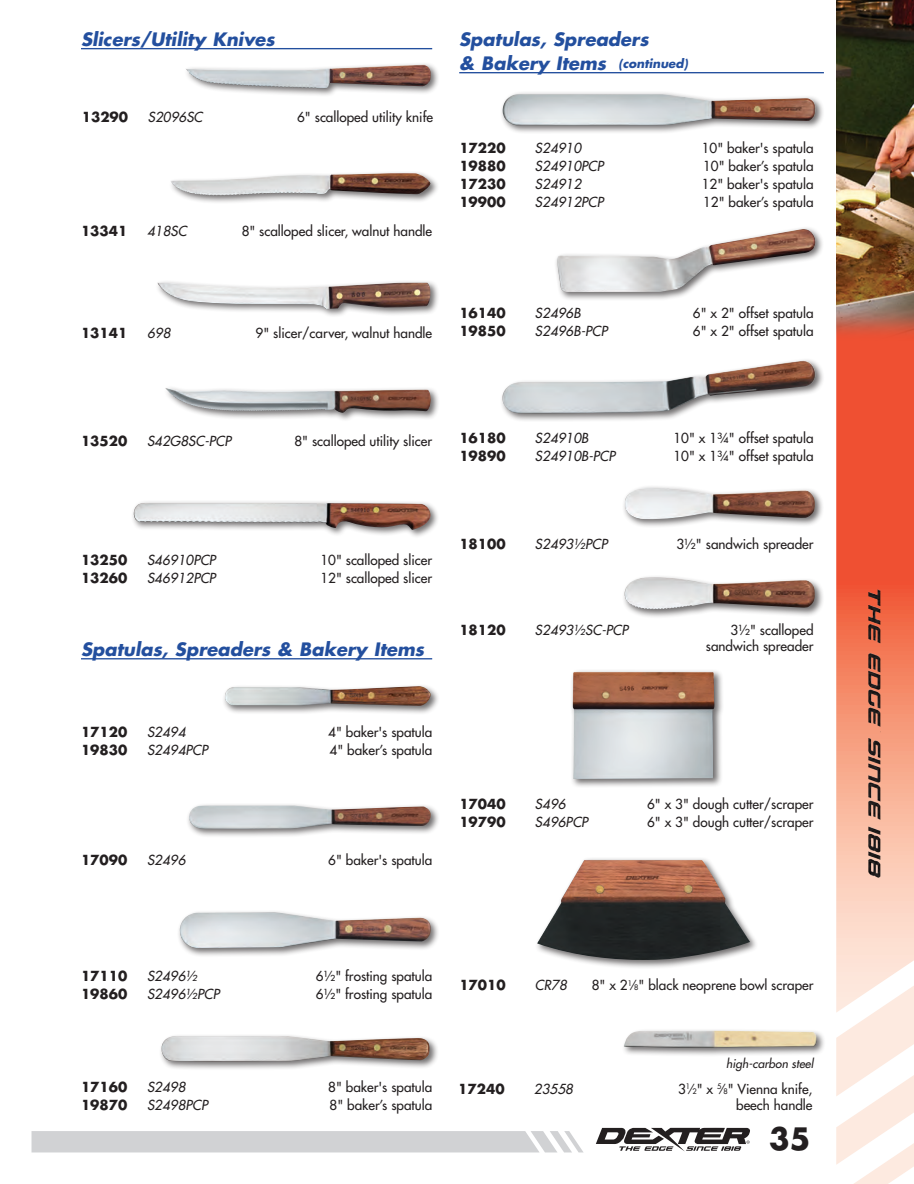
<style>
.page{position:relative;width:914px;height:1184px;background:#fff}
.page>*{position:absolute;margin:0;border:0;box-sizing:border-box;transform-origin:0 0}
.t1{font:700 30px "Futura";color:#231f20}
.t2{font:italic 700 18px/24px "Futura";color:#234f9e}
.t3{font:13.5px/16.2px "Futura";color:#231f20;text-align:right}
.t4{font:italic 13.5px "Futura";color:#231f20}
.t5{font:700 13.5px "Futura";color:#231f20}
.t6{font:italic 12px "Futura";color:#231f20}
.s1{font-size:12px}
.s2{font-size:7.35px}
</style>
<div class="page">
<svg style="left:836px;top:356px;width:78px;height:623px;background:#f4876c"></svg>
<svg style="left:596px;top:1127px;width:154px;height:24px"></svg>
<img style="left:868px;top:589px;width:12px;height:288px">
<div style="left:32px;top:1131px;width:551px;height:21px;background:#d1d2d4"></div>
<img style="left:836px;top:0;width:78px;height:356px">
<hr style="left:81px;top:48px;width:351px;height:1px;background:#234f9e">
<hr style="left:81px;top:658px;width:351px;height:1px;background:#234f9e">
<div style="left:184px;top:62px;width:256px;height:35px;background:#231f20;opacity:.65"></div>
<img style="left:185px;top:65px;width:246px;height:23px">
<div style="left:500px;top:91px;width:324px;height:44px;background:#231f20;opacity:.65"></div>
<img style="left:502px;top:94px;width:314px;height:31px">
<div style="left:554px;top:226px;width:270px;height:75px;background:#231f20;opacity:.65"></div>
<img style="left:556px;top:229px;width:260px;height:63px">
<div style="left:500px;top:358px;width:324px;height:64px;background:#231f20;opacity:.65"></div>
<img style="left:502px;top:361px;width:313px;height:52px">
<div style="left:622px;top:485px;width:202px;height:43px;background:#231f20;opacity:.65"></div>
<img style="left:624px;top:488px;width:191px;height:31px">
<div style="left:622px;top:574px;width:202px;height:44px;background:#231f20;opacity:.65"></div>
<img style="left:624px;top:577px;width:191px;height:32px">
<div style="left:569px;top:669px;width:154px;height:119px;background:#231f20;opacity:.65"></div>
<img style="left:572px;top:671px;width:142px;height:108px">
<div style="left:535px;top:857px;width:223px;height:112px;background:#231f20;opacity:.65"></div>
<img style="left:537px;top:859px;width:213px;height:101px">
<div style="left:621px;top:1027px;width:204px;height:29px;background:#231f20;opacity:.65"></div>
<img style="left:623px;top:1030px;width:194px;height:17px">
<div style="left:168px;top:170px;width:271px;height:35px;background:#231f20;opacity:.65"></div>
<img style="left:170px;top:173px;width:261px;height:23px">
<div style="left:155px;top:280px;width:285px;height:38px;background:#231f20;opacity:.65"></div>
<img style="left:157px;top:283px;width:273px;height:26px">
<div style="left:163px;top:385px;width:277px;height:37px;background:#231f20;opacity:.65"></div>
<img style="left:165px;top:388px;width:266px;height:25px">
<div style="left:131px;top:500px;width:309px;height:39px;background:#231f20;opacity:.65"></div>
<img style="left:134px;top:503px;width:296px;height:27px">
<div style="left:222px;top:683px;width:218px;height:32px;background:#231f20;opacity:.65"></div>
<img style="left:225px;top:686px;width:206px;height:20px">
<div style="left:186px;top:802px;width:254px;height:36px;background:#231f20;opacity:.65"></div>
<img style="left:189px;top:805px;width:242px;height:24px">
<div style="left:177px;top:909px;width:263px;height:48px;background:#231f20;opacity:.65"></div>
<img style="left:180px;top:912px;width:251px;height:36px">
<div style="left:159px;top:1033px;width:280px;height:38px;background:#231f20;opacity:.65"></div>
<img style="left:160px;top:1036px;width:269px;height:25px">
<hr style="left:459px;top:72px;width:364px;height:1px;background:#234f9e">
<svg style="left:908px;top:0;width:6px;height:5px"></svg>
<svg style="left:836px;top:979px;width:78px;height:205px"></svg>
<h2 class="t2" style="left:81px;top:27px;width:195px">Slicers/Utility Knives</h2>
<p class="t5" style="left:82px;top:108px;width:48px">13290</p>
<p class="t4" style="left:148px;top:108px;width:52px">S2096SC</p>
<p class="t3" style="left:297px;top:109px;width:137px">6" scalloped utility knife</p>
<p class="t5" style="left:81px;top:221px;width:48px">13341</p>
<p class="t4" style="left:147px;top:222px;width:41px">418SC</p>
<p class="t3" style="left:242px;top:222px;width:192px">8" scalloped slicer, walnut handle</p>
<p class="t5" style="left:81px;top:323px;width:48px">13141</p>
<p class="t4" style="left:147px;top:324px;width:25px">698</p>
<p class="t3" style="left:255px;top:324px;width:178px">9" slicer/carver, walnut handle</p>
<h2 class="t2" style="left:459px;top:27px;width:230px">Spatulas, Spreaders<br>&amp; Bakery Items <span class="s1">(continued)</span></h2>
<p class="t5" style="left:459px;top:138px;width:48px">17220</p>
<p class="t4" style="left:535px;top:139px;width:48px">S24910</p>
<p class="t3" style="left:701px;top:139px;width:113px">10" baker's spatula</p>
<p class="t5" style="left:459px;top:156px;width:48px">19880</p>
<p class="t4" style="left:535px;top:157px;width:70px">S24910pcp</p>
<p class="t3" style="left:703px;top:157px;width:112px">10" baker’s spatula</p>
<p class="t5" style="left:459px;top:174px;width:48px">17230</p>
<p class="t4" style="left:535px;top:175px;width:48px">S24912</p>
<p class="t3" style="left:701px;top:175px;width:113px">12" baker's spatula</p>
<p class="t5" style="left:459px;top:192px;width:48px">19900</p>
<p class="t4" style="left:535px;top:193px;width:53px">S24912PCP</p>
<p class="t3" style="left:703px;top:193px;width:112px">12" baker’s spatula</p>
<p class="t5" style="left:459px;top:304px;width:48px">16140</p>
<p class="t4" style="left:535px;top:305px;width:47px">S2496B</p>
<p class="t3" style="left:693px;top:305px;width:122px">6" x 2" offset spatula</p>
<p class="t5" style="left:459px;top:322px;width:48px">19850</p>
<p class="t4" style="left:535px;top:323px;width:74px">S2496B-pcp</p>
<p class="t3" style="left:693px;top:323px;width:122px">6" x 2" offset spatula</p>
<p class="t5" style="left:81px;top:432px;width:48px">13520</p>
<p class="t4" style="left:147px;top:432px;width:69px">S42G8SC-PCP</p>
<p class="t3" style="left:294px;top:433px;width:139px">8" scalloped utility slicer</p>
<p class="t5" style="left:459px;top:428px;width:48px">16180</p>
<p class="t4" style="left:535px;top:429px;width:55px">S24910B</p>
<p class="t3" style="left:673px;top:429px;width:142px">10" x 1¾" offset spatula</p>
<p class="t5" style="left:459px;top:446px;width:48px">19890</p>
<p class="t4" style="left:535px;top:447px;width:67px">S24910B-PCP</p>
<p class="t3" style="left:673px;top:447px;width:142px">10" x 1¾" offset spatula</p>
<p class="t5" style="left:81px;top:550px;width:48px">13250</p>
<p class="t4" style="left:147px;top:551px;width:53px">S46910PCP</p>
<p class="t3" style="left:320px;top:551px;width:113px">10" scalloped slicer</p>
<p class="t5" style="left:81px;top:568px;width:48px">13260</p>
<p class="t4" style="left:147px;top:569px;width:53px">S46912PCP</p>
<p class="t3" style="left:320px;top:569px;width:113px">12" scalloped slicer</p>
<h2 class="t2" style="left:81px;top:637px;width:345px">Spatulas, Spreaders &amp; Bakery Items</h2>
<p class="t5" style="left:81px;top:722px;width:48px">17120</p>
<p class="t4" style="left:147px;top:723px;width:40px">S2494</p>
<p class="t3" style="left:328px;top:723px;width:105px">4" baker's spatula</p>
<p class="t5" style="left:81px;top:740px;width:48px">19830</p>
<p class="t4" style="left:147px;top:741px;width:47px">S2494PCP</p>
<p class="t3" style="left:329px;top:741px;width:104px">4" baker’s spatula</p>
<p class="t5" style="left:81px;top:850px;width:48px">17090</p>
<p class="t4" style="left:147px;top:851px;width:40px">S2496</p>
<p class="t3" style="left:328px;top:852px;width:105px">6" baker's spatula</p>
<p class="t5" style="left:459px;top:534px;width:48px">18100</p>
<p class="t4" style="left:535px;top:535px;width:74px">S2493½pcp</p>
<p class="t3" style="left:676px;top:535px;width:138px">3½" sandwich spreader</p>
<p class="t5" style="left:459px;top:620px;width:48px">18120</p>
<p class="t4" style="left:535px;top:621px;width:95px">S2493½SC-pcp</p>
<p class="t3" style="left:705px;top:621px;width:109px">3½" scalloped sandwich spreader</p>
<p class="t5" style="left:459px;top:794px;width:48px">17040</p>
<p class="t4" style="left:535px;top:795px;width:32px">S496</p>
<p class="t3" style="left:647px;top:795px;width:168px">6" x 3" dough cutter/scraper</p>
<p class="t5" style="left:459px;top:812px;width:48px">19790</p>
<p class="t4" style="left:535px;top:813px;width:54px">S496pcp</p>
<p class="t3" style="left:647px;top:813px;width:168px">6" x 3" dough cutter/scraper</p>
<p class="t5" style="left:81px;top:966px;width:48px">17110</p>
<p class="t4" style="left:147px;top:967px;width:52px">S2496½</p>
<p class="t3" style="left:316px;top:967px;width:118px">6½" frosting spatula</p>
<p class="t5" style="left:81px;top:984px;width:48px">19860</p>
<p class="t4" style="left:147px;top:985px;width:57px">S2496½PCP</p>
<p class="t3" style="left:316px;top:985px;width:118px">6½" frosting spatula</p>
<p class="t5" style="left:81px;top:1077px;width:48px">17160</p>
<p class="t4" style="left:147px;top:1078px;width:40px">S2498</p>
<p class="t3" style="left:328px;top:1078px;width:105px">8" baker's spatula</p>
<p class="t5" style="left:81px;top:1095px;width:48px">19870</p>
<p class="t4" style="left:147px;top:1096px;width:47px">S2498PCP</p>
<p class="t3" style="left:329px;top:1096px;width:104px">8" baker’s spatula</p>
<p class="t5" style="left:459px;top:976px;width:48px">17010</p>
<p class="t4" style="left:535px;top:976px;width:33px">CR78</p>
<p class="t3" style="left:591px;top:977px;width:223px">8" x 2<sup>1</sup>⁄<span class="s2">8</span>" black neoprene bowl scraper</p>
<p class="t6" style="left:726px;top:1056px;width:89px">high-carbon steel</p>
<p class="t5" style="left:458px;top:1079px;width:48px">17240</p>
<p class="t4" style="left:534px;top:1080px;width:41px">23558</p>
<p class="t3" style="left:678px;top:1080px;width:136px">3<sup>1</sup>⁄<span class="s2">2</span>" x <sup>5</sup>⁄<span class="s2">8</span>" Vienna knife, beech handle</p>
<h1 class="t1" style="left:769px;top:1118px;width:43px">35</h1>
</div>
